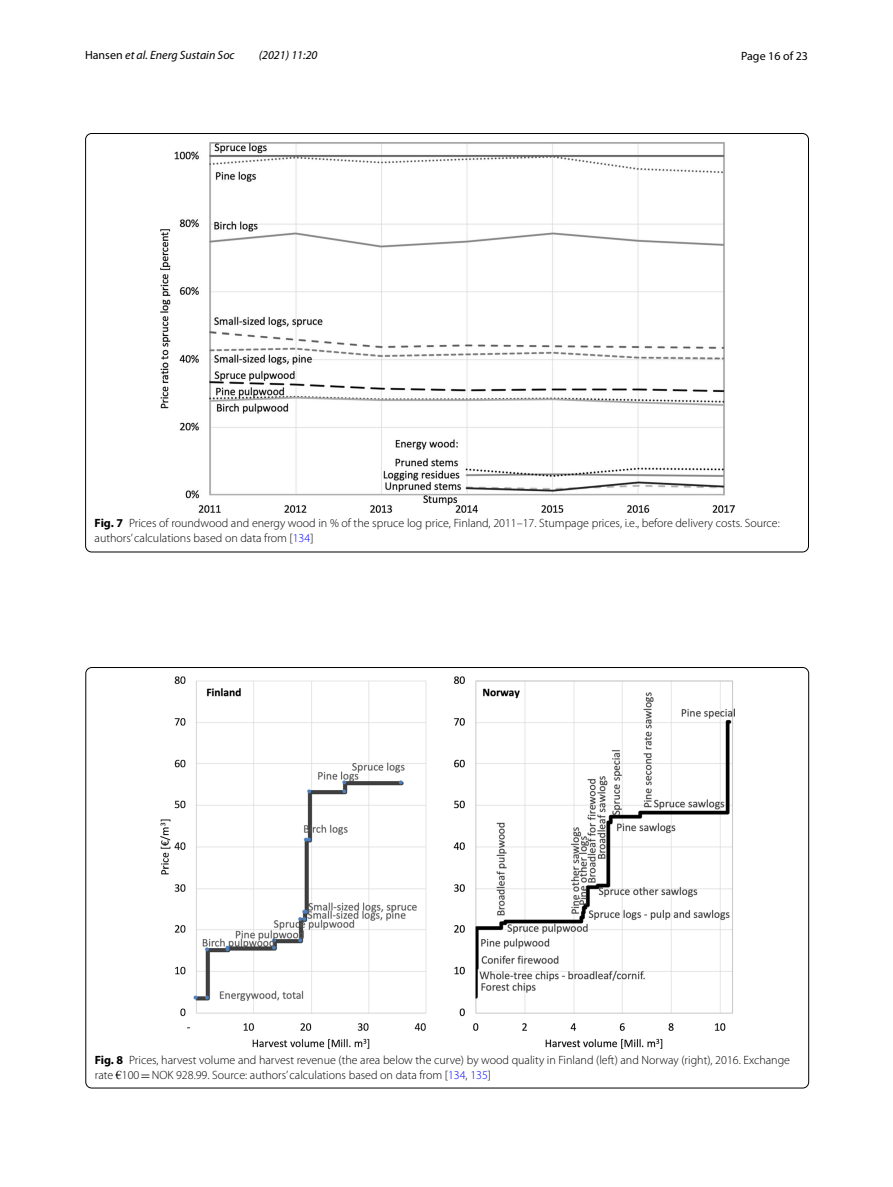
<style>
.page{position:relative;width:893px;height:1187px;background:#fff}
.page>*{position:absolute;margin:0;border:0;box-sizing:border-box;transform-origin:0 0}
.t1{font:300 12px/15px "Myriad Pro";color:#000}
.t2{font:italic 12px "Myriad Pro";color:#000}
.t3{font:12px "Myriad Pro";color:#000}
.s1{font-style:normal}
.s2{font-weight:700}
.s3{color:#00f}
.s4{font-family:"Times New Roman";font-weight:400}
.s5{font-family:"MTSY";font-weight:400}
</style>
<div class="page">
<img style="left:160px;top:142px;width:574px;height:370px">
<img style="left:160px;top:676px;width:574px;height:372px">
<p class="t2" style="left:85px;top:48px;width:151px"><span class="s1">Hansen</span> et al. Energ Sustain Soc</p>
<p class="t2" style="left:259px;top:48px;width:60px">(2021) 11:20</p>
<p class="t3" style="left:741px;top:48px;width:68px">Page 16 of 23</p>
<p class="t1" style="left:95px;top:516px;width:687px"><span class="s2">Fig. 7</span> Prices of roundwood and energy wood in % of the spruce log price, Finland, 2011–17. Stumpage prices, i.e., before delivery costs. Source: authors’ calculations based on data from [<span class="s3">134</span>]</p>
<p class="t1" style="left:95px;top:1052px;width:697px"><span class="s2">Fig. 8</span> Prices, harvest volume and harvest revenue (the area below the curve) by wood quality in Finland (left) and Norway (right), 2016. Exchange rate <span class="s4">€</span>100<span class="s5">=</span>NOK 928.99. Source: authors’ calculations based on data from [<span class="s3">134</span>, <span class="s3">135</span>]</p>
</div>
